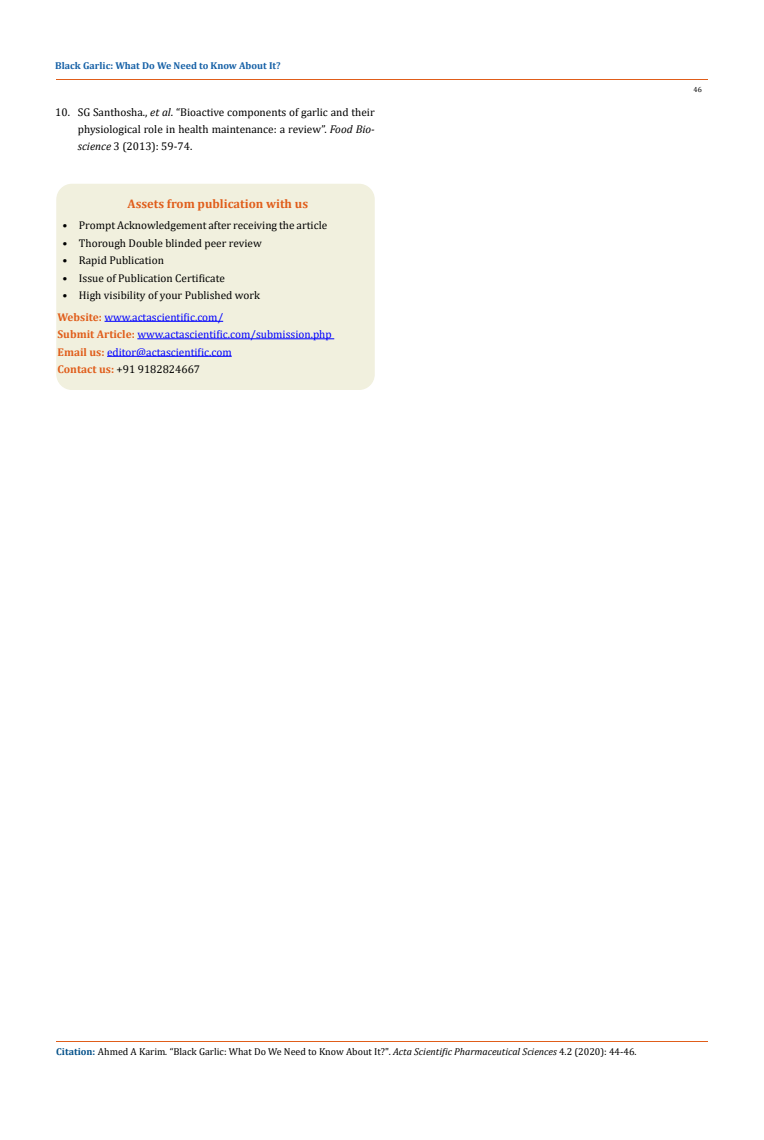
<style>
.page{position:relative;width:764px;height:1140px;background:#fff}
.page>*{position:absolute;margin:0;border:0;box-sizing:border-box;transform-origin:0 0}
.t1{font:700 12.5px "Cambria";color:#e05d1a}
.t2{font:11.25px/16.9px "Cambria";color:#000;text-align:justify}
.t3{font:11.25px/17.5px "Cambria";color:#00f}
.t4{font:10px "Cambria";color:#000}
.t5{font:700 10px "Cambria";color:#1560a6}
.t6{font:7.5px "Cambria";color:#000}
.s1{font-style:italic}
.s2{font-weight:700;color:#e05d1a}
.s3{color:#000}
.s4{font-weight:700;color:#035089}
</style>
<div class="page">
<hr style="left:56px;top:79px;width:651px;height:1px;background:#e05d1a">
<hr style="left:56px;top:1042px;width:651px;height:1px;background:#e05d1a">
<div style="left:57px;top:184px;width:317px;height:205px;background:#f1f0de;border-radius:15px"></div>
<div style="left:56px;top:184px;width:319px;height:206px;border:1px solid #f1f0de;border-radius:15px"></div>
<hr style="left:105px;top:321px;width:118px;height:1px;background:#00f">
<hr style="left:137px;top:338px;width:197px;height:1px;background:#00f">
<hr style="left:107px;top:356px;width:125px;height:1px;background:#00f">
<p class="t5" style="left:55px;top:58px;width:227px">Black Garlic: What Do We Need to Know About It?</p>
<p class="t2" style="left:78px;top:104px;width:298px;text-indent:-22px">10. SG Santhosha., <span class="s1">et al</span>. “Bioactive components of garlic and their physiological role in health maintenance: a review”. <span class="s1">Food Bio&shy;science</span> 3 (2013): 59-74.</p>
<p class="t1" style="left:128px;top:195px;width:182px">Assets from publication with us</p>
<p class="t2" style="left:63px;top:217px;width:266px">• Prompt Acknowledgement after receiving the article</p>
<p class="t2" style="left:63px;top:234px;width:201px">• Thorough Double blinded peer review</p>
<p class="t2" style="left:63px;top:252px;width:103px">• Rapid Publication</p>
<p class="t2" style="left:63px;top:269px;width:164px">• Issue of Publication Certificate</p>
<p class="t2" style="left:63px;top:287px;width:199px">• High visibility of your Published work</p>
<p class="t3" style="left:58px;top:308px;width:276px"><span class="s2">Website:</span> www.actascientific.com/<br><span class="s2">Submit Article:</span> www.actascientific.com/submission.php <span class="s2">Email us:</span> editor@actascientific.com<br><span class="s2">Contact us:</span> <span class="s3">+91 9182824667</span></p>
<p class="t6" style="left:693px;top:85px;width:10px">46</p>
<p class="t4" style="left:56px;top:1046px;width:582px"><span class="s4">Citation:</span> Ahmed A Karim<span class="s1">.</span> “Black Garlic: What Do We Need to Know About It?". <span class="s1">Acta Scientific Pharmaceutical Sciences</span> 4.2 (2020): 44-46.</p>
</div>
